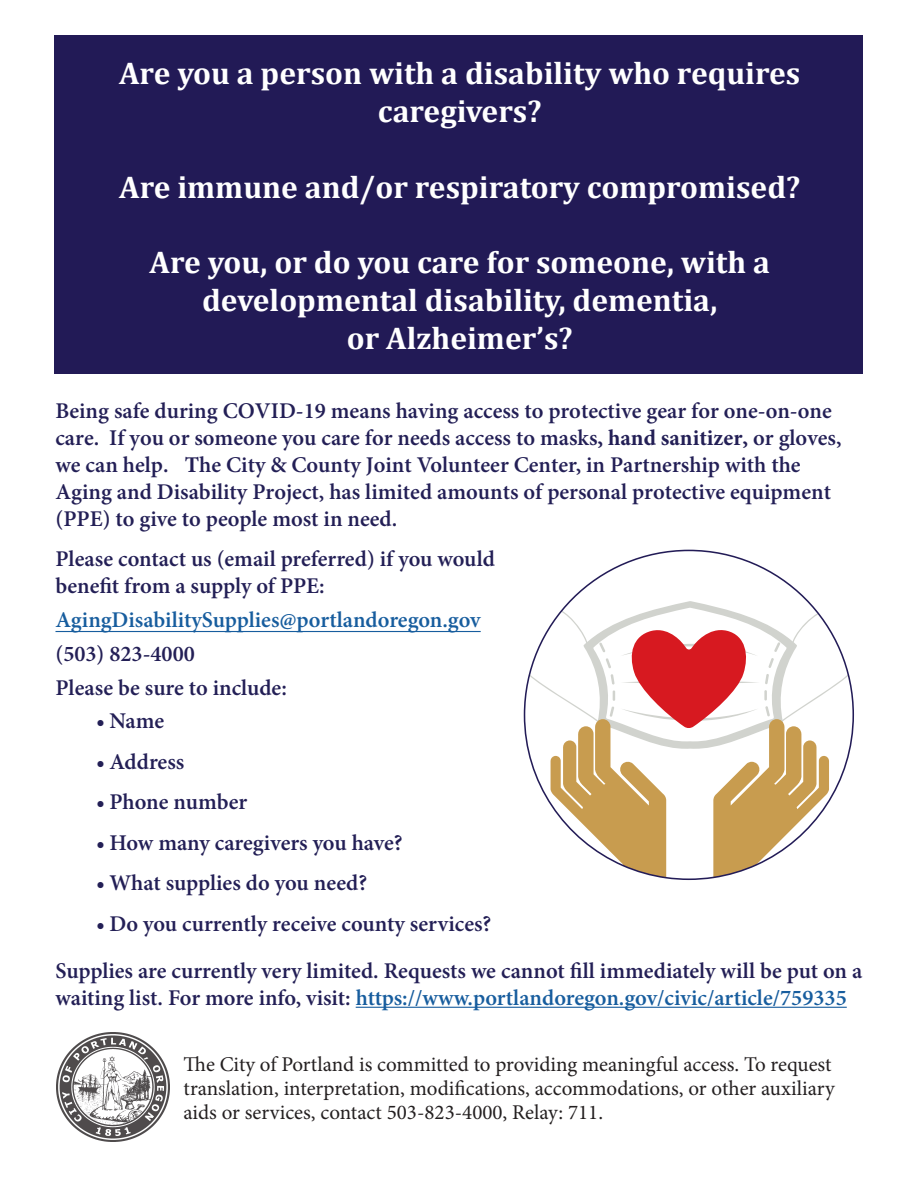
<style>
.page{position:relative;width:918px;height:1188px;background:#fff}
.page>*{position:absolute;margin:0;border:0;box-sizing:border-box;transform-origin:0 0}
.t1{font:700 31.5px/37.8px "Cambria";color:#fff;text-align:center}
.t2{font:600 22.5px/27px "Minion Pro";color:#231f56}
.t3{font:600 22.5px "Minion Pro";color:#175d9e}
.t4{font:21px/24px "Minion Pro";color:#231f20}
.s1{font-weight:700}
.s2{color:#175d9e}
</style>
<div class="page">
<hr style="left:356px;top:1007px;width:491px;height:1px;background:#175d9e">
<div style="left:55px;top:35px;width:808px;height:339px;background:#221a56"></div>
<svg style="left:523px;top:549px;width:331px;height:331px"></svg>
<img style="left:57px;top:1032px;width:113px;height:110px">
<hr style="left:56px;top:631px;width:425px;height:1px;background:#175d9e">
<p class="t1" style="left:119px;top:54px;width:683px">Are you a person with a disability who requires caregivers?</p>
<p class="t1" style="left:119px;top:167px;width:683px">Are immune and/or respiratory compromised?</p>
<p class="t1" style="left:149px;top:243px;width:622px">Are you, or do you care for someone, with a developmental disability, dementia,</p>
<p class="t1" style="left:347px;top:318px;width:227px">or Alzheimer’s?</p>
<p class="t2" style="left:56px;top:397px;width:788px">Being safe during COVID-19 means having access to protective gear for one-on-one care. If you or someone you care for needs access to masks<span class="s1">, hand sanitizer,</span> or gloves, we can help. <span class="s1">T</span>he City &amp; County Joint Volunteer Center, in Partnership with the Aging and Disability Project, has limited amounts of personal protective equipment (PPE) to give to people most in need.</p>
<p class="t2" style="left:56px;top:545px;width:441px">Please contact us (email preferred) if you would benefit from a supply of PPE:</p>
<p class="t3" style="left:56px;top:604px;width:427px">AgingDisabilitySupplies@portlandoregon.gov</p>
<p class="t2" style="left:56px;top:640px;width:141px">(503) 823-4000</p>
<p class="t2" style="left:56px;top:674px;width:233px">Please be sure to include:</p>
<p class="t2" style="left:96px;top:707px;width:70px">• Name</p>
<p class="t2" style="left:96px;top:748px;width:90px">• Address</p>
<p class="t2" style="left:96px;top:788px;width:153px">• Phone number</p>
<p class="t2" style="left:96px;top:829px;width:308px">• How many caregivers you have?</p>
<p class="t2" style="left:96px;top:869px;width:273px">• What supplies do you need?</p>
<p class="t2" style="left:96px;top:910px;width:397px">• Do you currently receive county services?</p>
<p class="t2" style="left:56px;top:957px;width:808px">Supplies are currently very limited. Requests we cannot fill immediately will be put on a waiting list. For more info, visit: <span class="s2">https://www.portlandoregon.gov/civic/article/759335</span></p>
<p class="t4" style="left:184px;top:1052px;width:653px">The City of Portland is committed to providing meaningful access. To request translation, interpretation, modifications, accommodations, or other auxiliary aids or services, contact 503-823-4000, Relay: 711.</p>
</div>
